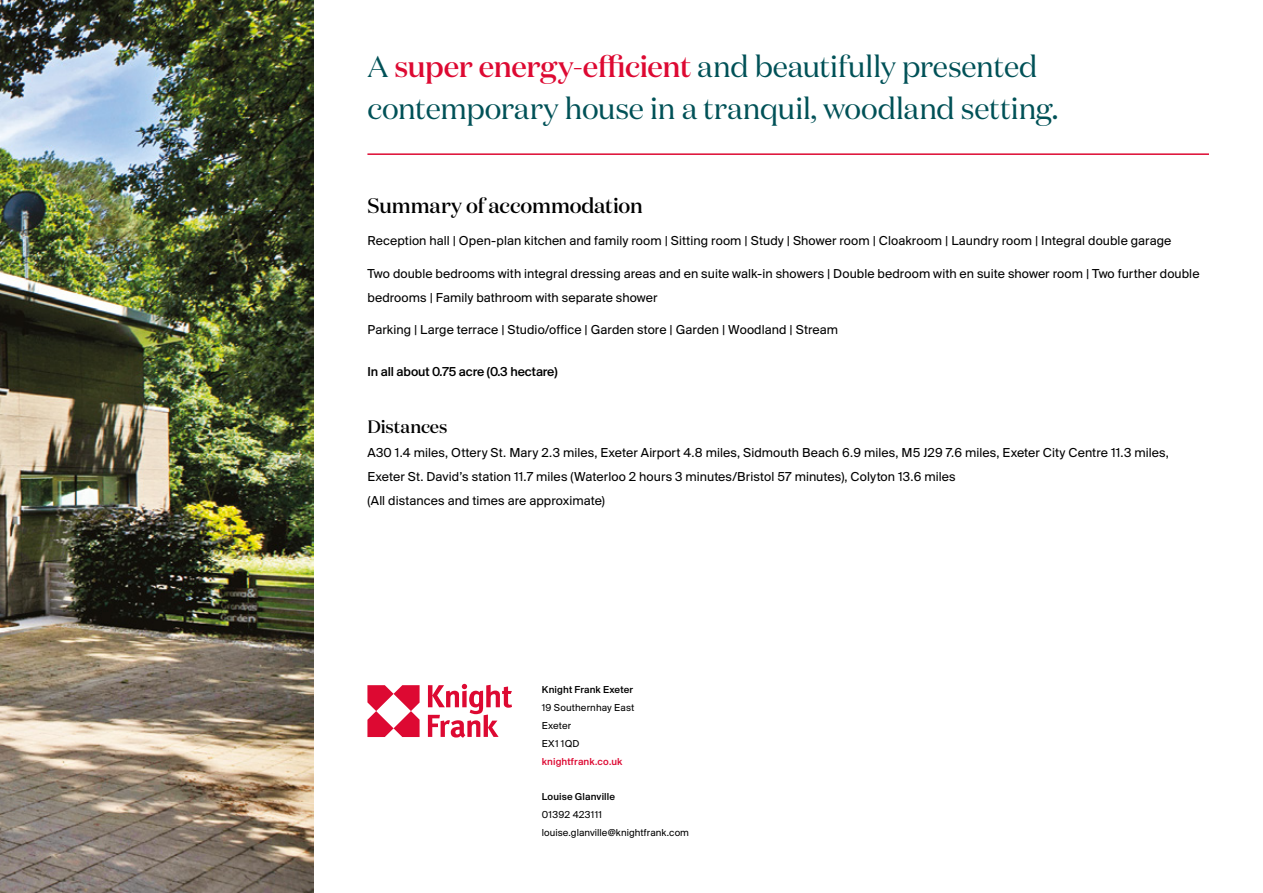
<style>
.page{position:relative;width:1263px;height:893px;background:#fff}
.page>*{position:absolute;margin:0;border:0;box-sizing:border-box;transform-origin:0 0}
.t1{font:30px/42px "Domaine Disp";letter-spacing:-.005em;color:#005157}
.t2{font:500 21px "Domaine Disp";letter-spacing:-.01em;color:#000}
.t3{font:500 18px "Domaine Disp";color:#000}
.t4{font:13.5px/24px "Suisse BP Intl";letter-spacing:.005em;color:#000}
.t5{font:500 13.5px "Suisse BP Intl";letter-spacing:-.01em;color:#000}
.t6{font:10.5px/18px "Suisse BP Intl";letter-spacing:.015em;color:#000}
.t7{font:500 10.5px "Suisse BP Intl";letter-spacing:.015em;color:#000}
.t8{font:500 10.5px "Suisse BP Intl";letter-spacing:.015em;color:#dd0932}
.s1{font-weight:500;color:#dd0932}
</style>
<div class="page">
<hr style="left:367px;top:153px;width:842px;height:2px;background:#dd0932">
<img style="left:0;top:0;width:313px;height:893px">
<svg style="left:367px;top:684px;width:145px;height:54px"></svg>
<h1 class="t1" style="left:367px;top:46px;width:693px">A <span class="s1">super energy-efficient</span> and beautifully presented contemporary house in a tranquil, woodland setting.</h1>
<h2 class="t2" style="left:367px;top:192px;width:277px">Summary of accommodation</h2>
<p class="t4" style="left:367px;top:228px;width:805px">Reception hall | Open-plan kitchen and family room | Sitting room | Study | Shower room | Cloakroom | Laundry room | Integral double garage</p>
<p class="t4" style="left:367px;top:261px;width:833px">Two double bedrooms with integral dressing areas and en suite walk-in showers | Double bedroom with en suite shower room | Two further double bedrooms | Family bathroom with separate shower</p>
<p class="t4" style="left:367px;top:317px;width:472px">Parking | Large terrace | Studio/office | Garden store | Garden | Woodland | Stream</p>
<p class="t5" style="left:367px;top:363px;width:192px">In all about 0.75 acre (0.3 hectare)</p>
<h3 class="t3" style="left:367px;top:415px;width:82px">Distances</h3>
<p class="t4" style="left:367px;top:440px;width:803px">A30 1.4 miles, Ottery St. Mary 2.3 miles, Exeter Airport 4.8 miles, Sidmouth Beach 6.9 miles, M5 J29 7.6 miles, Exeter City Centre 11.3 miles,<br>Exeter St. David’s station 11.7 miles (Waterloo 2 hours 3 minutes/Bristol 57 minutes), Colyton 13.6 miles<br>(All distances and times are approximate)</p>
<p class="t7" style="left:542px;top:683px;width:93px">Knight Frank Exeter</p>
<p class="t6" style="left:542px;top:698px;width:94px">19 Southernhay East<br>Exeter<br>EX1 1QD</p>
<p class="t8" style="left:542px;top:755px;width:82px">knightfrank.co.uk</p>
<p class="t7" style="left:542px;top:790px;width:75px">Louise Glanville</p>
<p class="t6" style="left:542px;top:805px;width:149px">01392 423111 louise.glanville@knightfrank.com</p>
</div>
